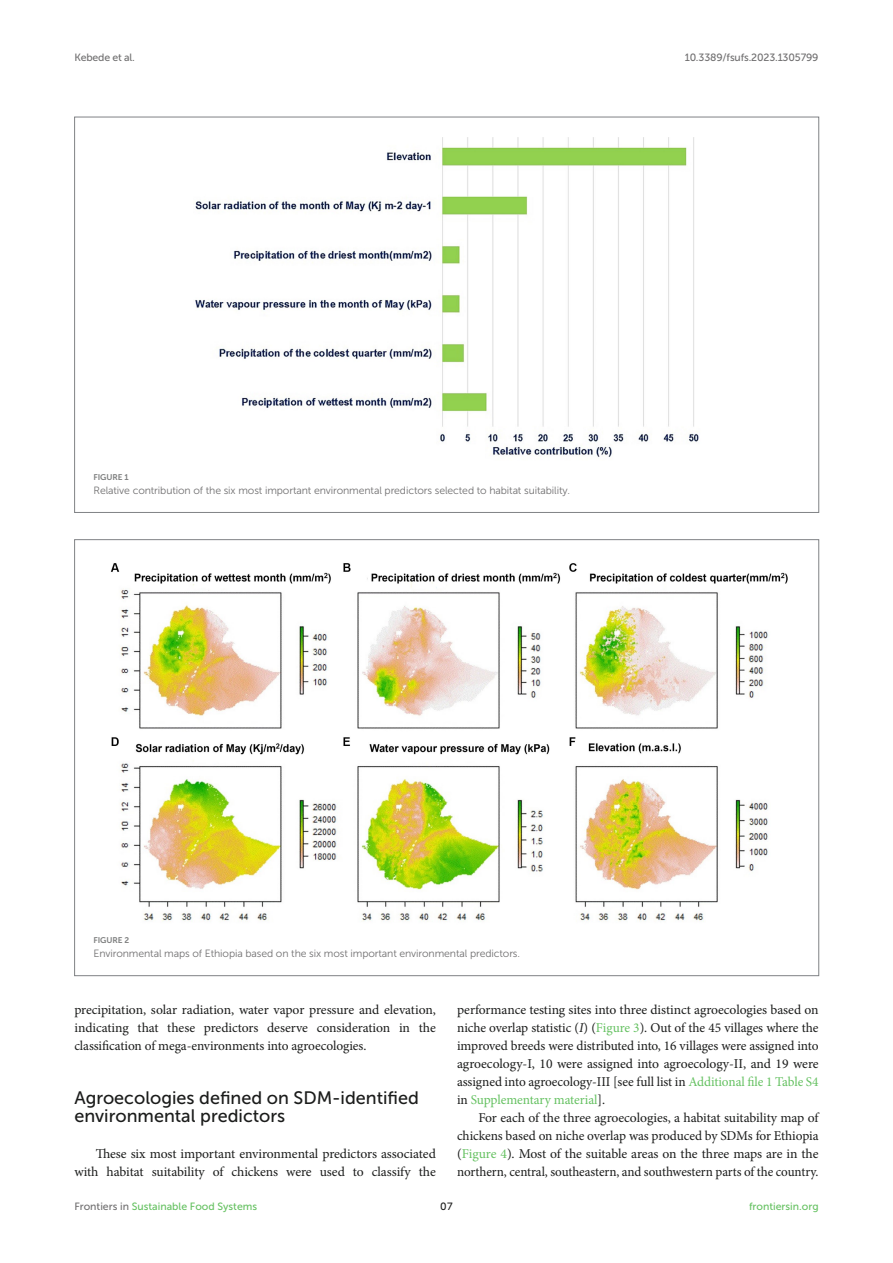
<style>
.page{position:relative;width:893px;height:1263px;background:#fff}
.page>*{position:absolute;margin:0;border:0;box-sizing:border-box;transform-origin:0 0}
.HEAD_2{font:18px/18px "Museo Sans 500";color:#1b1c1b}
.TEXT_FLUSH{font:13.5px/18px "Minion Pro";letter-spacing:-.005em;color:#1b1c1b;text-align:right}
.TEXT{font:13.5px/18px "Minion Pro";letter-spacing:-.005em;color:#1b1c1b;text-align:justify}
.FIG_LEG{font:10.5px "Museo Sans 300";letter-spacing:-.01em;color:#706f70}
.t1{font:10.5px "Museo Sans 500";color:#65c161}
.t2{font:10.5px "Museo Sans 500";letter-spacing:-.015em;color:#706f70}
.t3{font:10.5px "Museo Sans 500";color:#1b1c1b}
.FIG_HD{font:8.25px "Museo Sans 700";letter-spacing:-.01em;color:#7e7f7f}
.s1{font-style:italic}
.s2{color:#65c161}
.s3{color:#706f70}
</style>
<div class="page">
<img style="left:195px;top:137px;width:504px;height:320px">
<img style="left:110px;top:563px;width:678px;height:359px">
<p class="t2" style="left:74px;top:51px;width:62px">Kebede et al.</p>
<p class="t2" style="left:685px;top:51px;width:135px">10.3389/fsufs.2023.1305799</p>
<p class="FIG_HD" style="left:94px;top:473px;width:37px">FIGURE 1</p>
<p class="FIG_LEG" style="left:94px;top:484px;width:478px">Relative contribution of the six most important environmental predictors selected to habitat suitability.</p>
<p class="FIG_HD" style="left:94px;top:936px;width:37px">FIGURE 2</p>
<p class="FIG_LEG" style="left:94px;top:947px;width:428px">Environmental maps of Ethiopia based on the six most important environmental predictors.</p>
<p class="TEXT" style="left:74px;top:1001px;width:363px">precipitation, solar radiation, water vapor pressure and elevation, indicating that these predictors deserve consideration in the classification of mega-environments into agroecologies.</p>
<p class="HEAD_2" style="left:74px;top:1089px;width:346px">Agroecologies defined on SDM-identified environmental predictors</p>
<p class="TEXT_FLUSH" style="left:74px;top:1145px;width:363px">These six most important environmental predictors associated with habitat suitability of chickens were used to classify the</p>
<p class="TEXT_FLUSH" style="left:457px;top:1001px;width:363px;text-align:justify">performance testing sites into three distinct agroecologies based on niche overlap statistic (<span class="s1">I</span>) (<span class="s2">Figure 3</span>). Out of the 45 villages where the improved breeds were distributed into, 16 villages were assigned into agroecology-I, 10 were assigned into agroecology-II, and 19 were assigned into agroecology-III [see full list in <span class="s2">Additional file 1 Table S4 </span>in <span class="s2">Supplementary material</span>].</p>
<p class="TEXT" style="left:457px;top:1109px;width:363px;text-indent:21px">For each of the three agroecologies, a habitat suitability map of chickens based on niche overlap was produced by SDMs for Ethiopia (<span class="s2">Figure 4</span>). Most of the suitable areas on the three maps are in the northern, central, southeastern, and southwestern parts of the country.</p>
<p class="t1" style="left:74px;top:1200px;width:184px"><span class="s3">Frontiers in</span> Sustainable Food Systems</p>
<p class="t3" style="left:440px;top:1200px;width:14px">07</p>
<p class="t1" style="left:749px;top:1200px;width:71px">frontiersin.org</p>
</div>
